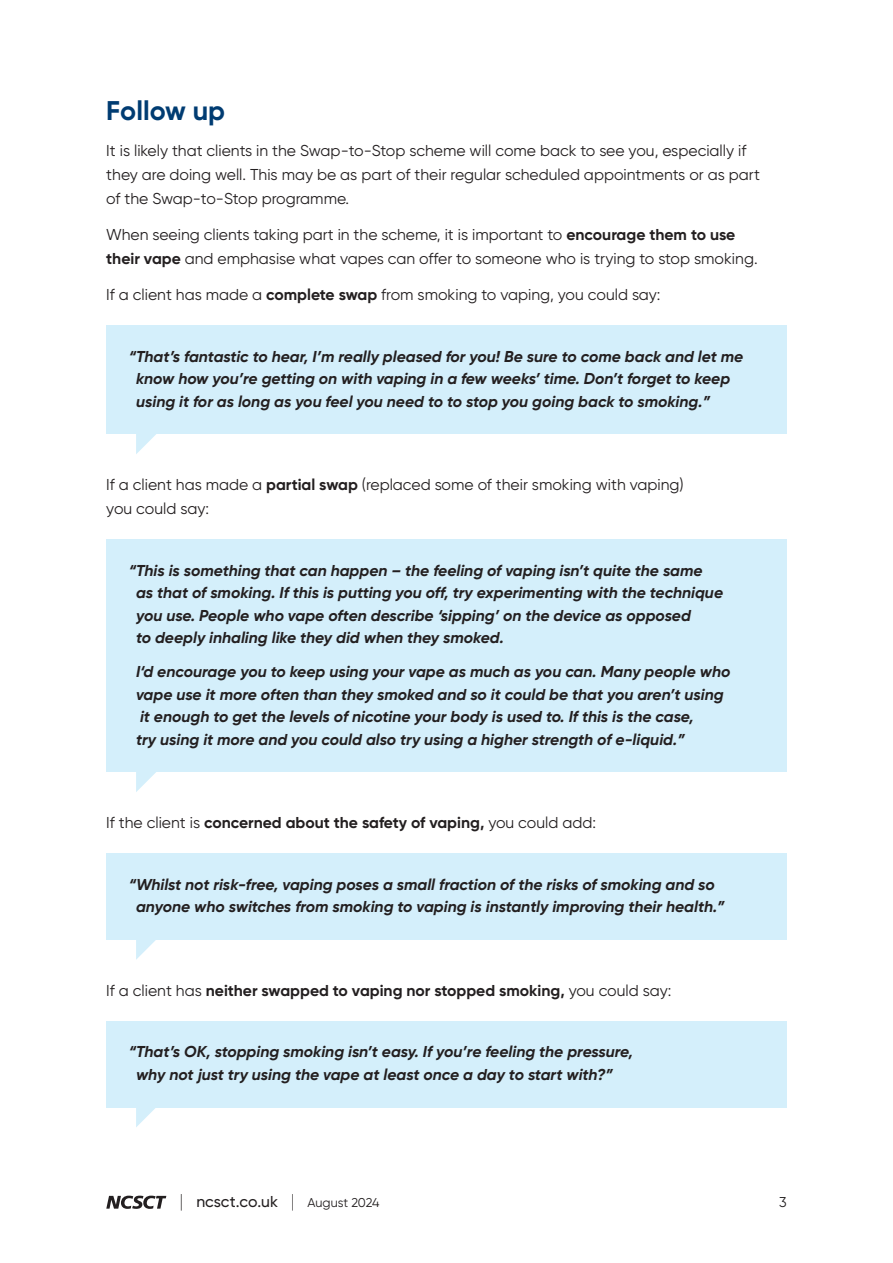
<style>
.page{position:relative;width:893px;height:1263px;background:#fff}
.page>*{position:absolute;margin:0;border:0;box-sizing:border-box;transform-origin:0 0}
.t1{font:700 27px "Gilroy";color:#003c72}
.t2{font:italic 700 15.75px/22.5px "Gilroy";color:#231f20}
.t3{font:15.75px/24px "Gilroy";color:#231f20}
.t4{font:700 15.75px "Gilroy";color:#231f20}
.t5{font:500 15.75px "Gilroy";letter-spacing:.005em;color:#231f20}
.t6{font:14.25px "Gilroy";color:#231f20}
.s1{font-weight:700}
.s2{font-weight:400}
.s3{font-weight:200;font-size:18px}
.s4{font-weight:400;font-size:12.75px}
</style>
<div class="page">
<div style="left:106px;top:853px;width:681px;height:86px;background:#d4effb"></div>
<svg style="left:136px;top:939px;width:52px;height:21px"></svg>
<div style="left:106px;top:1021px;width:681px;height:86px;background:#d4effb"></div>
<svg style="left:136px;top:1107px;width:52px;height:20px"></svg>
<svg style="left:106px;top:1195px;width:60px;height:14px"></svg>
<div style="left:106px;top:325px;width:681px;height:109px;background:#d4effb"></div>
<svg style="left:136px;top:434px;width:20px;height:20px"></svg>
<div style="left:106px;top:539px;width:681px;height:233px;background:#d4effb"></div>
<svg style="left:136px;top:772px;width:20px;height:20px"></svg>
<h1 class="t1" style="left:106px;top:94px;width:120px">Follow up</h1>
<p class="t3" style="left:106px;top:139px;width:655px">It is likely that clients in the Swap-to-Stop scheme will come back to see you, especially if they are doing well. This may be as part of their regular scheduled appointments or as part of the Swap-to-Stop programme.</p>
<p class="t3" style="left:106px;top:223px;width:653px">When seeing clients taking part in the scheme, it is important to <span class="s1">encourage them to use their vape</span> and emphasise what vapes can offer to someone who is trying to stop smoking.</p>
<p class="t3" style="left:106px;top:283px;width:556px">If a client has made a <span class="s1">complete swap</span> from smoking to vaping, you could say:</p>
<p class="t2" style="left:136px;top:345px;width:609px;text-indent:-7px">“That’s fantastic to hear, I’m really pleased for you! Be sure to come back and let me know how you’re getting on with vaping in a few weeks’ time. Don’t forget to keep using it for as long as you feel you need to to stop you going back to smoking.”</p>
<p class="t3" style="left:106px;top:473px;width:579px">If a client has made a <span class="s1">partial swap</span> (replaced some of their smoking with vaping) you could say:</p>
<p class="t2" style="left:136px;top:559px;width:589px;text-indent:-7px">“This is something that can happen – the feeling of vaping isn’t quite the same as that of smoking. If this is putting you off, try experimenting with the technique you use. People who vape often describe ‘sipping’ on the device as opposed<br>to deeply inhaling like they did when they smoked.</p>
<p class="t2" style="left:136px;top:660px;width:596px">I‘d encourage you to keep using your vape as much as you can. Many people who vape use it more often than they smoked and so it could be that you aren’t using it enough to get the levels of nicotine your body is used to. If this is the case,<br>try using it more and you could also try using a higher strength of e-liquid.”</p>
<p class="t4" style="left:106px;top:813px;width:491px"><span class="s2">If the client is</span> concerned about the safety of vaping, <span class="s2">you could add:</span></p>
<p class="t2" style="left:136px;top:873px;width:590px;text-indent:-7px">“Whilst not risk-free, vaping poses a small fraction of the risks of smoking and so anyone who switches from smoking to vaping is instantly improving their health.”</p>
<p class="t4" style="left:106px;top:980px;width:567px"><span class="s2">If a client has</span> neither swapped to vaping nor stopped smoking, <span class="s2">you could say:</span></p>
<p class="t2" style="left:136px;top:1040px;width:499px;text-indent:-7px">“That’s OK, stopping smoking isn’t easy. If you’re feeling the pressure, why not just try using the vape at least once a day to start with?”</p>
<p class="t5" style="left:180px;top:1192px;width:202px"><span class="s3">|</span> ncsct.co.uk <span class="s3">|</span> <span class="s4">August 2024</span></p>
<p class="t6" style="left:779px;top:1193px;width:9px">3</p>
</div>
